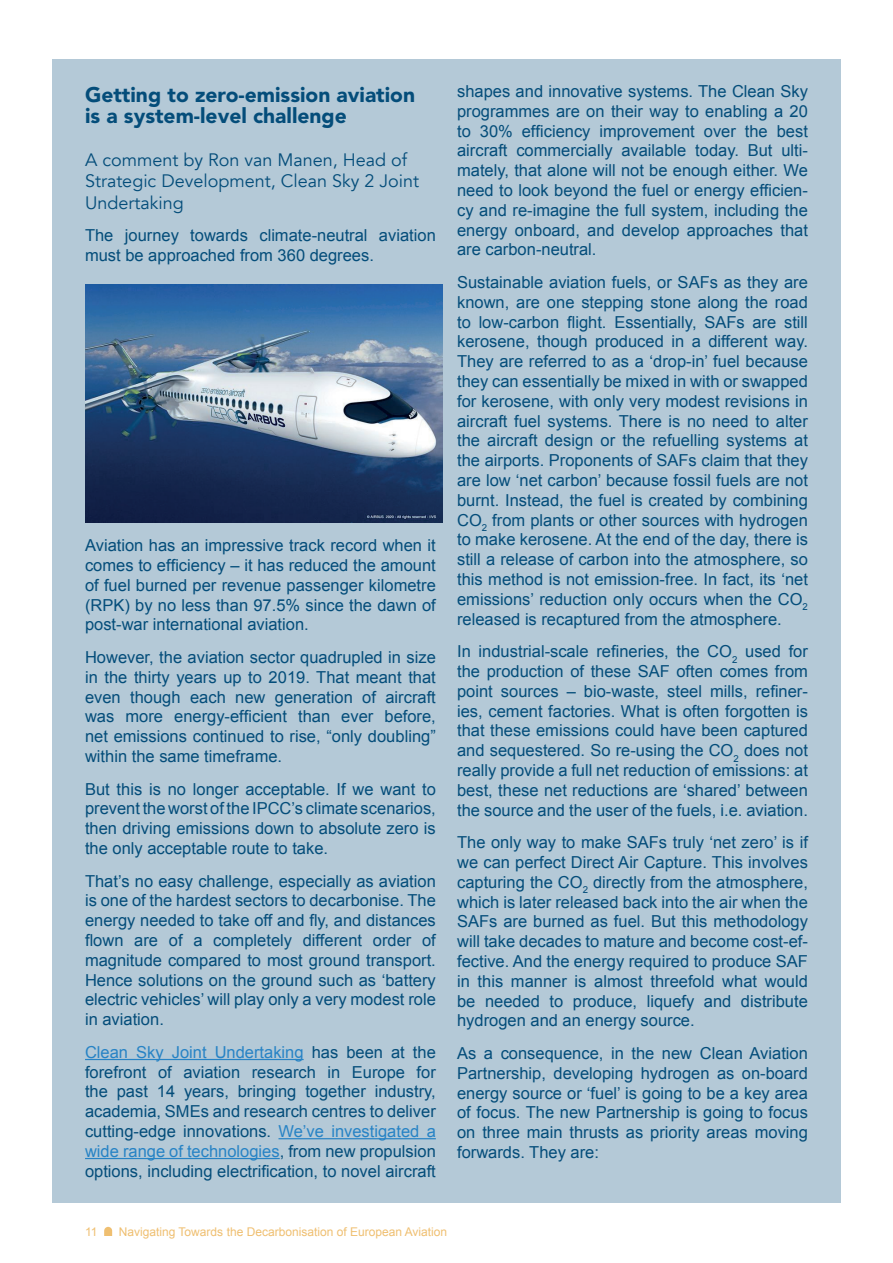
<style>
.page{position:relative;width:893px;height:1263px;background:#fff}
.page>*{position:absolute;margin:0;border:0;box-sizing:border-box;transform-origin:0 0}
.Heading_1{font:900 21px/21px "Avenir";color:#044d7a}
.Heading_3{font:18px/21.6px "Avenir";color:#044d7a}
.Body_11{font:16.5px/19.8px "Arial";color:#044d7a;text-align:justify}
.t1{font:12px "Arial";color:#efbf71}
.s1{color:#2783c5}
</style>
<div class="page">
<div style="left:52px;top:60px;width:789px;height:1143px;background:#b4c9d7"></div>
<svg style="left:104px;top:1227px;width:8px;height:9px"></svg>
<hr style="left:85px;top:1059px;width:219px;height:1px;background:#2783c5">
<hr style="left:278px;top:1138px;width:158px;height:1px;background:#2783c5">
<hr style="left:85px;top:1158px;width:195px;height:1px;background:#2783c5">
<img style="left:85px;top:285px;width:357px;height:238px">
<p class="Heading_1" style="left:85px;top:84px;width:332px">Getting to zero-emission aviation is a system-level challenge</p>
<p class="Heading_3" style="left:85px;top:149px;width:336px">A comment by Ron van Manen, Head of<br>Strategic Development, Clean Sky 2 Joint<br>Undertaking</p>
<p class="Body_11" style="left:85px;top:226px;width:352px">The journey towards climate-neutral aviation must be approached from 360 degrees.</p>
<p class="Body_11" style="left:85px;top:536px;width:352px">Aviation has an impressive track record when it comes to efficiency – it has reduced the amount of fuel burned per revenue passenger kilometre (RPK) by no less than 97.5% since the dawn of post-war international aviation.</p>
<p class="Body_11" style="left:85px;top:647px;width:352px">However, the aviation sector quadrupled in size in the thirty years up to 2019. That meant that even though each new generation of aircraft was more energy-efficient than ever before, net emissions continued to rise, “only doubling” within the same timeframe.</p>
<p class="Body_11" style="left:85px;top:779px;width:352px">But this is no longer acceptable. If we want to prevent the worst of the IPCC’s climate scenarios, then driving emissions down to absolute zero is the only acceptable route to take.</p>
<p class="Body_11" style="left:85px;top:871px;width:352px">That’s no easy challenge, especially as aviation is one of the hardest sectors to decarbonise. The energy needed to take off and fly, and distances flown are of a completely different order of magnitude compared to most ground transport.<br>Hence solutions on the ground such as ‘battery electric vehicles’ will play only a very modest role in aviation.</p>
<p class="Body_11" style="left:85px;top:1042px;width:352px"><span class="s1">Clean Sky Joint Undertaking</span> has been at the forefront of aviation research in Europe for the past 14 years, bringing together industry, academia, SMEs and research centres to deliver cutting-edge innovations. <span class="s1">We’ve investigated a wide range of technologies</span>, from new propulsion options, including electrification, to novel aircraft</p>
<p class="Body_11" style="left:457px;top:82px;width:352px">shapes and innovative systems. The Clean Sky programmes are on their way to enabling a 20 to 30% efficiency improvement over the best aircraft commercially available today. But ulti&shy;mately, that alone will not be enough either. We need to look beyond the fuel or energy efficien&shy;cy and re-imagine the full system, including the energy onboard, and develop approaches that are carbon-neutral.</p>
<p class="Body_11" style="left:457px;top:272px;width:352px">Sustainable aviation fuels, or SAFs as they are known, are one stepping stone along the road to low-carbon flight. Essentially, SAFs are still kerosene, though produced in a different way.<br>They are referred to as a ‘drop-in’ fuel because they can essentially be mixed in with or swapped for kerosene, with only very modest revisions in aircraft fuel systems. There is no need to alter the aircraft design or the refuelling systems at the airports. Proponents of SAFs claim that they are low ‘net carbon’ because fossil fuels are not burnt. Instead, the fuel is created by combining CO<sub>2</sub> from plants or other sources with hydrogen to make kerosene. At the end of the day, there is still a release of carbon into the atmosphere, so this method is not emission-free. In fact, its ‘net emissions’ reduction only occurs when the CO<sub>2 </sub>released is recaptured from the atmosphere.</p>
<p class="Body_11" style="left:457px;top:642px;width:352px">In industrial-scale refineries, the CO<sub>2</sub> used for the production of these SAF often comes from point sources – bio-waste, steel mills, refiner&shy;ies, cement factories. What is often forgotten is that these emissions could have been captured and sequestered. So re-using the CO<sub>2</sub> does not really provide a full net reduction of emissions: at best, these net reductions are ‘shared’ between the source and the user of the fuels, i.e. aviation.</p>
<p class="Body_11" style="left:457px;top:833px;width:352px">The only way to make SAFs truly ‘net zero’ is if we can perfect Direct Air Capture. This involves capturing the CO<sub>2</sub> directly from the atmosphere, which is later released back into the air when the SAFs are burned as fuel. But this methodology will take decades to mature and become cost-ef&shy;fective. And the energy required to produce SAF in this manner is almost threefold what would be needed to produce, liquefy and distribute hydrogen and an energy source.</p>
<p class="Body_11" style="left:457px;top:1043px;width:352px">As a consequence, in the new Clean Aviation Partnership, developing hydrogen as on-board energy source or ‘fuel’ is going to be a key area of focus. The new Partnership is going to focus on three main thrusts as priority areas moving forwards. They are:</p>
<p class="t1" style="left:85px;top:1224px;width:14px">11</p>
<p class="t1" style="left:119px;top:1224px;width:330px">Navigating Towards the Decarbonisation of European Aviation</p>
</div>
